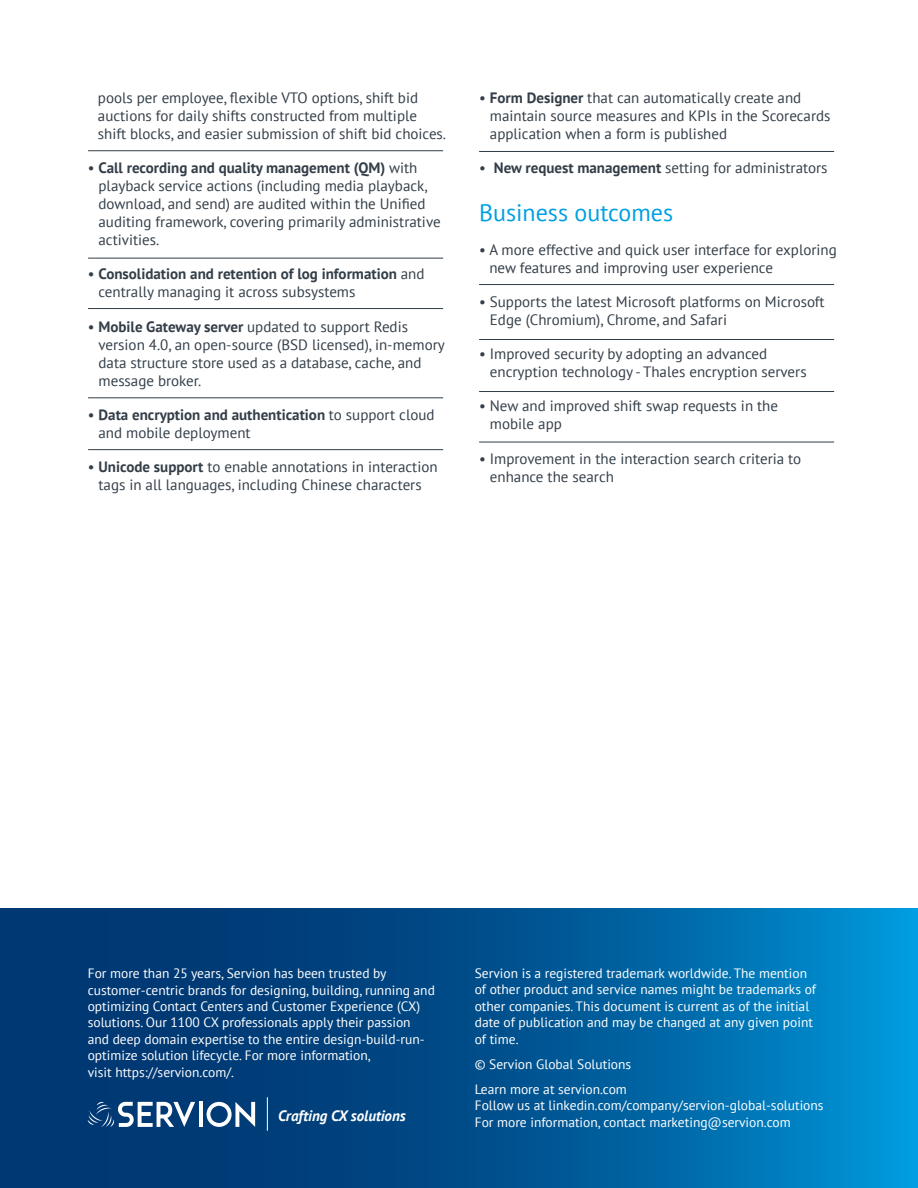
<style>
.page{position:relative;width:918px;height:1188px;background:#fff}
.page>*{position:absolute;margin:0;border:0;box-sizing:border-box;transform-origin:0 0}
.t1{font:24px "PT Sans";color:#009fe3}
.t2{font:15px/18px "PT Sans";color:#333e48}
.t3{font:700 15px/18px "PT Sans";color:#333e48}
.t4{font:italic 700 15px "PT Sans";color:#fff}
.t5{font:13.5px/16.5px "PT Sans";color:#fff}
.s1{font-weight:700}
.s2{font-weight:400}
</style>
<div class="page">
<svg style="left:0;top:909px;width:918px;height:279px;background:#005693"></svg>
<hr style="left:88px;top:150px;width:355px;height:1px;background:#323d47">
<hr style="left:88px;top:258px;width:355px;height:1px;background:#323d47">
<hr style="left:88px;top:308px;width:355px;height:1px;background:#323d47">
<hr style="left:88px;top:397px;width:355px;height:1px;background:#323d47">
<hr style="left:88px;top:449px;width:355px;height:1px;background:#323d47">
<hr style="left:479px;top:151px;width:355px;height:1px;background:#323d47">
<hr style="left:479px;top:284px;width:355px;height:1px;background:#323d47">
<hr style="left:479px;top:339px;width:355px;height:1px;background:#323d47">
<hr style="left:479px;top:442px;width:355px;height:1px;background:#323d47">
<hr style="left:479px;top:391px;width:355px;height:1px;background:#323d47">
<svg style="left:207px;top:1102px;width:48px;height:25px"></svg>
<hr style="left:199px;top:1102px;width:4px;height:25px;background:#fff">
<svg style="left:88px;top:1102px;width:107px;height:25px"></svg>
<hr style="left:267px;top:1097px;width:1px;height:34px;background:#fff">
<p class="t2" style="left:98px;top:88px;width:350px">pools per employee, flexible VTO options, shift bid auctions for daily shifts constructed from multiple shift blocks, and easier submission of shift bid choices.</p>
<p class="t2" style="left:99px;top:159px;width:344px;text-indent:-11px">• <span class="s1">Call recording and quality management (QM)</span> with playback service actions (including media playback, download, and send) are audited within the Unified auditing framework, covering primarily administrative activities.</p>
<p class="t3" style="left:99px;top:265px;width:327px;text-indent:-11px"><span class="s2">•</span> Consolidation and retention of log information <span class="s2">and centrally managing it across subsystems</span></p>
<p class="t2" style="left:99px;top:317px;width:348px;text-indent:-11px">• <span class="s1">Mobile Gateway server</span> updated to support Redis version 4.0, an open-source (BSD licensed), in-memory data structure store used as a database, cache, and message broker.</p>
<p class="t2" style="left:99px;top:405px;width:338px;text-indent:-11px">• <span class="s1">Data encryption and authentication</span> to support cloud and mobile deployment</p>
<p class="t2" style="left:88px;top:457px;width:351px;text-align:center">• <span class="s1">Unicode support</span> to enable annotations in interaction tags in all languages, including Chinese characters</p>
<p class="t2" style="left:490px;top:88px;width:342px;text-indent:-11px">• <span class="s1">Form Designer</span> that can automatically create and maintain source measures and KPIs in the Scorecards application when a form is published</p>
<p class="t2" style="left:479px;top:159px;width:350px">• <span class="s1">New request management</span> setting for administrators</p>
<p class="t1" style="left:479px;top:197px;width:196px">Business outcomes</p>
<p class="t2" style="left:489px;top:240px;width:349px;text-indent:-10px">• A more effective and quick user interface for exploring new features and improving user experience</p>
<p class="t2" style="left:490px;top:292px;width:336px;text-indent:-11px">• Supports the latest Microsoft platforms on Microsoft<br>Edge (Chromium), Chrome, and Safari</p>
<p class="t2" style="left:490px;top:345px;width:318px;text-indent:-11px">• Improved security by adopting an advanced encryption technology - Thales encryption servers</p>
<p class="t2" style="left:490px;top:397px;width:290px;text-indent:-11px">• New and improved shift swap requests in the mobile app</p>
<p class="t2" style="left:490px;top:449px;width:313px;text-indent:-11px">• Improvement in the interaction search criteria to enhance the search</p>
<p class="t5" style="left:88px;top:965px;width:349px">For more than 25 years, Servion has been trusted by customer-centric brands for designing, building, running and optimizing Contact Centers and Customer Experience (CX) solutions. Our 1100 CX professionals apply their passion and deep domain expertise to the entire design-build-run&shy;optimize solution lifecycle. For more information,<br>visit https://servion.com/.</p>
<p class="t5" style="left:475px;top:965px;width:343px">Servion is a registered trademark worldwide. The mention of other product and service names might be trademarks of other companies. This document is current as of the initial date of publication and may be changed at any given point of time.</p>
<p class="t5" style="left:475px;top:1051px;width:158px;line-height:25px">© Servion Global Solutions<br>Learn more at servion.com</p>
<p class="t5" style="left:475px;top:1097px;width:350px">Follow us at linkedin.com/company/servion-global-solutions<br>For more information, contact marketing@servion.com</p>
<p class="t4" style="left:278px;top:1106px;width:129px">Crafting CX solutions</p>
</div>
